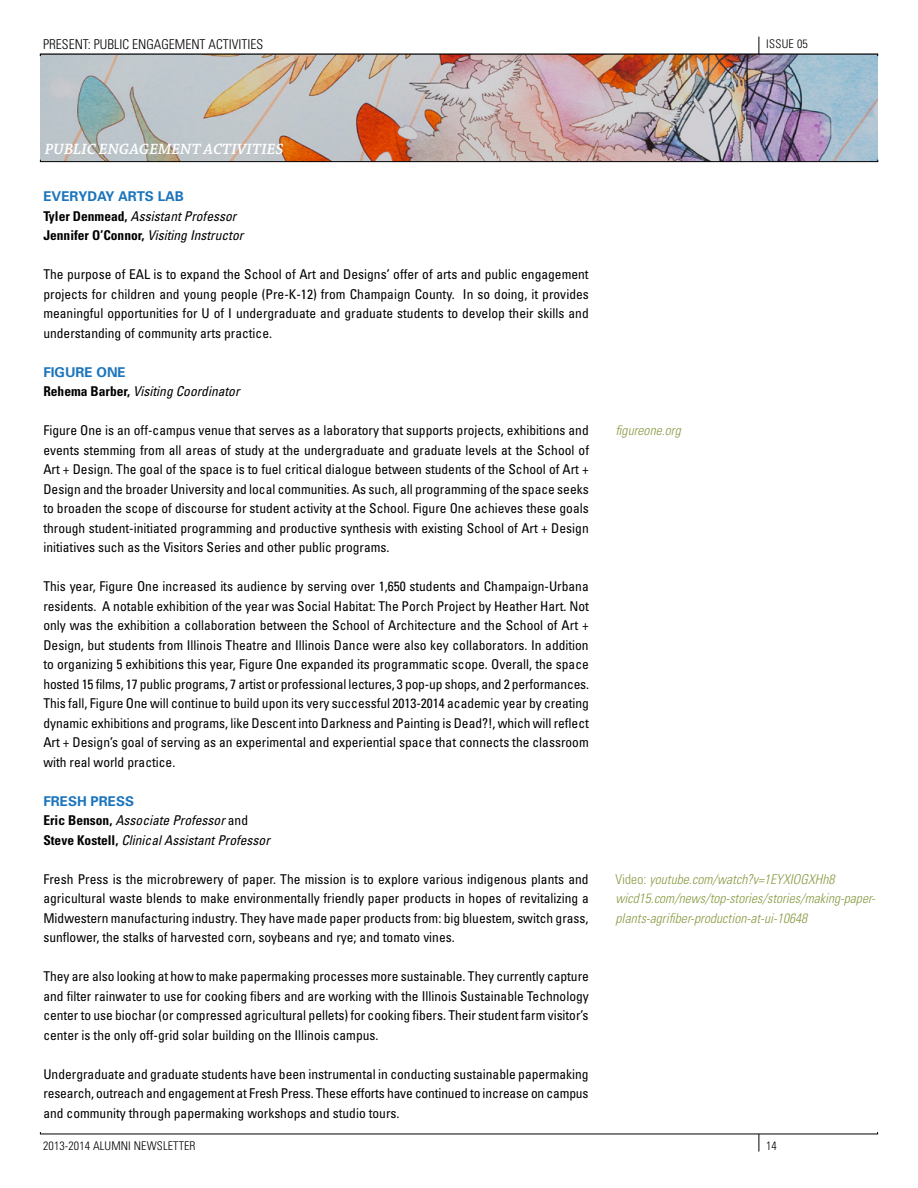
<style>
.page{position:relative;width:918px;height:1188px;background:#fff}
.page>*{position:absolute;margin:0;border:0;box-sizing:border-box;transform-origin:0 0}
.t1{font:italic 600 15.75px "Chaparral Pro";letter-spacing:.005em;color:#fff}
.t2{font:condensed 13.5px/19.5px "Univers";color:#000;text-align:justify}
.t3{font:italic condensed 13.5px/19.5px "Univers";color:#000}
.t4{font:italic 300 condensed 13.5px/19.5px "Univers";letter-spacing:.005em;color:#879b42}
.t5{font:300 condensed 13.5px "Univers";color:#000}
.t6{font:300 condensed 12px "Univers";letter-spacing:.01em;color:#000}
.s1{font-weight:700;font-style:normal;font-stretch:normal;color:#1c75bc}
.s2{font-weight:700;font-style:normal}
.s3{font-style:normal}
</style>
<div class="page">
<svg style="left:759px;top:37px;width:1px;height:17px"></svg>
<svg style="left:759px;top:1134px;width:1px;height:18px"></svg>
<img style="left:40px;top:56px;width:838px;height:104px">
<div style="left:40px;top:160px;width:838px;height:2px;border:1px solid #000"></div>
<p class="t5" style="left:43px;top:36px;width:222px">PRESENT: PUBLIC ENGAGEMENT ACTIVITIES</p>
<p class="t6" style="left:766px;top:36px;width:43px">ISSUE 05</p>
<p class="t1" style="left:45px;top:141px;width:240px">PUBLIC ENGAGEMENT ACTIVITIES</p>
<p class="t3" style="left:43px;top:186px;width:201px"><span class="s1">EVERYDAY ARTS LAB<br></span><span class="s2">Tyler Denmead,</span> Assistant Professor<br><span class="s2">Jennifer O’Connor,</span> Visiting Instructor</p>
<p class="t2" style="left:43px;top:264px;width:547px">The purpose of EAL is to expand the School of Art and Designs’ offer of arts and public engagement projects for children and young people (Pre-K-12) from Champaign County. In so doing, it provides meaningful opportunities for U of I undergraduate and graduate students to develop their skills and understanding of community arts practice.</p>
<p class="t3" style="left:43px;top:362px;width:198px"><span class="s1">FIGURE ONE<br></span><span class="s2">Rehema Barber,</span> Visiting Coordinator</p>
<p class="t2" style="left:43px;top:420px;width:547px">Figure One is an off-campus venue that serves as a laboratory that supports projects, exhibitions and events stemming from all areas of study at the undergraduate and graduate levels at the School of Art + Design. The goal of the space is to fuel critical dialogue between students of the School of Art + Design and the broader University and local communities. As such, all programming of the space seeks to broaden the scope of discourse for student activity at the School. Figure One achieves these goals through student-initiated programming and productive synthesis with existing School of Art + Design initiatives such as the Visitors Series and other public programs.</p>
<p class="t2" style="left:43px;top:576px;width:547px">This year, Figure One increased its audience by serving over 1,650 students and Champaign-Urbana residents. A notable exhibition of the year was Social Habitat: The Porch Project by Heather Hart. Not only was the exhibition a collaboration between the School of Architecture and the School of Art + Design, but students from Illinois Theatre and Illinois Dance were also key collaborators. In addition to organizing 5 exhibitions this year, Figure One expanded its programmatic scope. Overall, the space hosted 15 films, 17 public programs, 7 artist or professional lectures, 3 pop-up shops, and 2 performances.<br>This fall, Figure One will continue to build upon its very successful 2013-2014 academic year by creating dynamic exhibitions and programs, like Descent into Darkness and Painting is Dead?!, which will reflect Art + Design’s goal of serving as an experimental and experiential space that connects the classroom with real world practice.</p>
<p class="t3" style="left:43px;top:791px;width:228px"><span class="s1">FRESH PRESS<br></span><span class="s2">Eric Benson,</span> Associate Professor <span class="s3">and<br></span><span class="s2">Steve Kostell,</span> Clinical Assistant Professor</p>
<p class="t2" style="left:43px;top:869px;width:547px">Fresh Press is the microbrewery of paper. The mission is to explore various indigenous plants and agricultural waste blends to make environmentally friendly paper products in hopes of revitalizing a Midwestern manufacturing industry. They have made paper products from: big bluestem, switch grass, sunflower, the stalks of harvested corn, soybeans and rye; and tomato vines.</p>
<p class="t2" style="left:43px;top:966px;width:547px">They are also looking at how to make papermaking processes more sustainable. They currently capture and filter rainwater to use for cooking fibers and are working with the Illinois Sustainable Technology center to use biochar (or compressed agricultural pellets) for cooking fibers. Their student farm visitor’s center is the only off-grid solar building on the Illinois campus.</p>
<p class="t2" style="left:43px;top:1064px;width:547px">Undergraduate and graduate students have been instrumental in conducting sustainable papermaking research, outreach and engagement at Fresh Press. These efforts have continued to increase on campus and community through papermaking workshops and studio tours.</p>
<p class="t4" style="left:616px;top:421px;width:67px">figureone.org</p>
<p class="t4" style="left:616px;top:869px;width:261px"><span class="s3">Video:</span> youtube.com/watch?v=1EYXIOGXHh8 wicd15.com/news/top-stories/stories/making-paper&shy;plants-agrifiber-production-at-ui-10648</p>
<p class="t6" style="left:43px;top:1139px;width:154px">2013-2014 ALUMNI NEWSLETTER</p>
<p class="t6" style="left:766px;top:1139px;width:12px">14</p>
</div>
